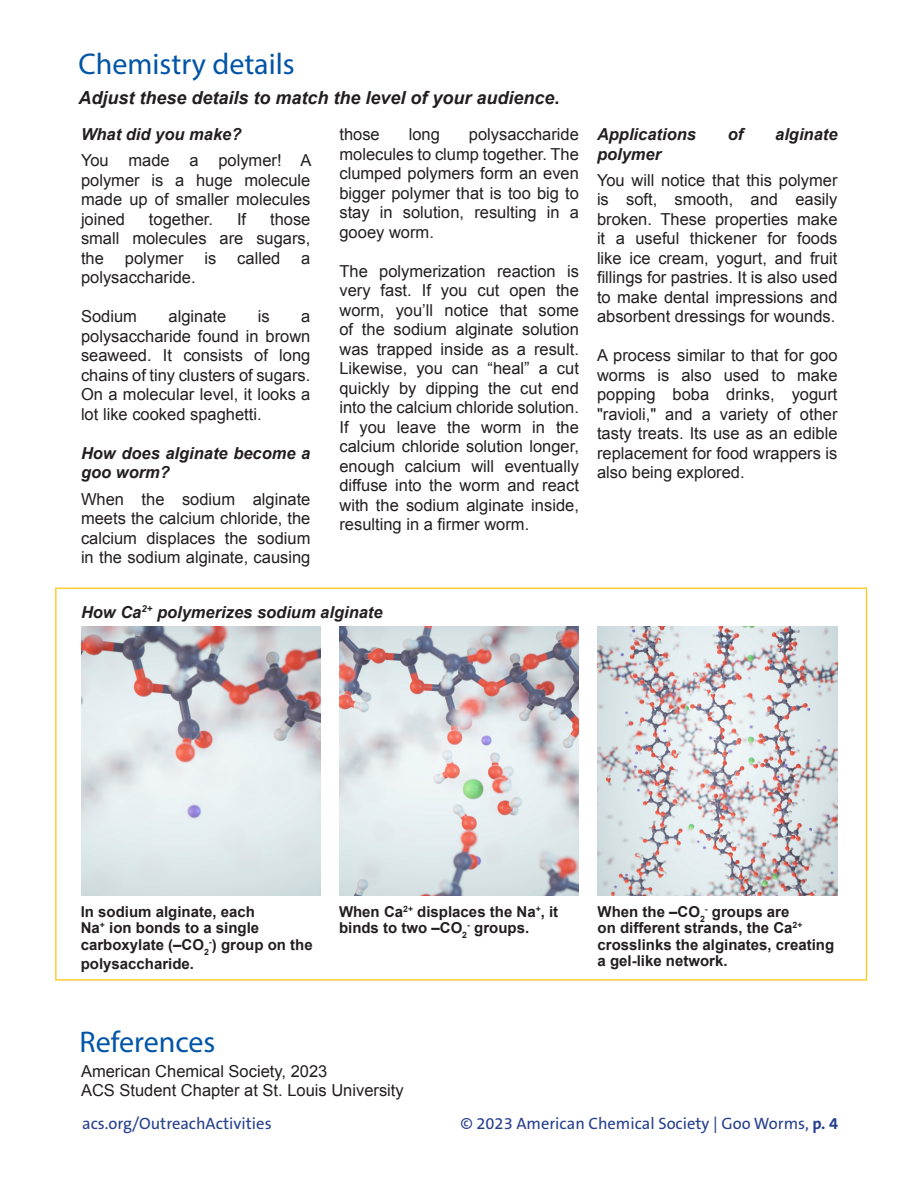
<style>
.page{position:relative;width:918px;height:1188px;background:#fff}
.page>*{position:absolute;margin:0;border:0;box-sizing:border-box;transform-origin:0 0}
.Header_2{font:30px "Myriad Pro";color:#0154a6}
.Body_text_steps{font:italic 700 18px "Arial";color:#231f20}
.Body_text{font:16.5px/19.5px "Arial";color:#231f20;text-align:justify}
.Body_header{font:italic 700 16.5px/19.5px "Arial";color:#231f20}
.t1{font:16.5px "The Sans ACS W5 Plain";color:#253f8e}
.Body_text_steps-2{font:16.5px "Arial";color:#231f20}
.Caption_style{font:700 15px/16.5px "Arial";color:#231f20}
.s1{font-style:normal}
.s2{font-family:"The Sans ACS W7";font-weight:700}
</style>
<div class="page">
<div style="left:55px;top:588px;width:812px;height:393px;background:#fff;border:2px solid #fecd33"></div>
<img style="left:81px;top:627px;width:240px;height:269px">
<img style="left:339px;top:626px;width:240px;height:270px">
<img style="left:597px;top:627px;width:241px;height:269px">
<p class="Header_2" style="left:78px;top:46px;width:218px">Chemistry details</p>
<p class="Body_text_steps" style="left:78px;top:86px;width:483px">Adjust these details to match the level of your audience<span class="s1">.</span></p>
<p class="Body_header" style="left:81px;top:125px;width:162px">What did you make?</p>
<p class="Body_text" style="left:81px;top:151px;width:232px">You made a polymer! A polymer is a huge molecule made up of smaller molecules joined</p>
<p class="Body_text" style="left:149px;top:210px;width:66px">together.</p>
<p class="Body_text" style="left:237px;top:210px;width:11px">If</p>
<p class="Body_text" style="left:81px;top:210px;width:231px;text-indent:189px">those small molecules are sugars, the</p>
<p class="Body_text" style="left:125px;top:249px;width:60px">polymer</p>
<p class="Body_text" style="left:204px;top:249px;width:13px">is</p>
<p class="Body_text" style="left:237px;top:249px;width:45px">called</p>
<p class="Body_text" style="left:301px;top:249px;width:11px">a</p>
<p class="Body_text" style="left:81px;top:268px;width:116px">polysaccharide.</p>
<p class="Body_text" style="left:81px;top:307px;width:57px">Sodium</p>
<p class="Body_text" style="left:168px;top:307px;width:59px">alginate</p>
<p class="Body_text" style="left:258px;top:307px;width:13px">is</p>
<p class="Body_text" style="left:81px;top:307px;width:231px;text-indent:220px">a polysaccharide found in brown seaweed. It consists of long chains of tiny clusters of sugars.<br>On a molecular level, it looks a lot like cooked spaghetti.</p>
<p class="Body_header" style="left:81px;top:444px;width:231px">How does alginate become a goo worm?</p>
<p class="Body_text" style="left:81px;top:489px;width:231px">When the sodium alginate meets the calcium chloride, the calcium displaces the sodium in the sodium alginate, causing</p>
<p class="Body_text" style="left:339px;top:125px;width:241px;text-indent:129px">polysaccharide molecules to clump together. The clumped polymers form an even bigger polymer that is too big to stay in solution, resulting in a gooey worm.</p>
<p class="Body_text" style="left:339px;top:261px;width:241px">The polymerization reaction is very fast. If you cut open the worm, you’ll notice that some of the sodium alginate solution was trapped inside as a result.<br>Likewise, you can “heal” a cut quickly by dipping the cut end into the calcium chloride solution.<br>If you leave the worm in the calcium chloride solution longer, enough calcium will eventually diffuse into the worm and react with the sodium alginate inside, resulting in a firmer worm.</p>
<p class="Body_text" style="left:339px;top:125px;width:42px">those</p>
<p class="Body_text" style="left:409px;top:125px;width:33px">long</p>
<p class="Body_header" style="left:81px;top:603px;width:303px">How Ca<sup>2+</sup> polymerizes sodium alginate</p>
<p class="Body_header" style="left:597px;top:125px;width:101px">Applications</p>
<p class="Body_header" style="left:728px;top:125px;width:17px">of</p>
<p class="Body_header" style="left:775px;top:125px;width:64px">alginate</p>
<p class="Body_header" style="left:597px;top:145px;width:66px">polymer</p>
<p class="Body_text" style="left:597px;top:171px;width:242px">You will notice that this polymer is soft, smooth, and easily broken. These properties make it a useful thickener for foods like ice cream, yogurt, and fruit fillings for pastries. It is also used to make dental impressions and absorbent dressings for wounds.</p>
<p class="Body_text" style="left:597px;top:346px;width:242px">A process similar to that for goo worms is also used to make popping boba drinks, yogurt "ravioli," and a variety of other tasty treats. Its use as an edible replacement for food wrappers is also being explored.</p>
<p class="Caption_style" style="left:81px;top:904px;width:233px">In sodium alginate, each<br>Na<sup>+</sup> ion bonds to a single carboxylate (–CO<sub>2</sub><sup>-</sup>) group on the</p>
<p class="Caption_style" style="left:81px;top:956px;width:115px">polysaccharide.</p>
<p class="Header_2" style="left:79px;top:1023px;width:138px">References</p>
<p class="Caption_style" style="left:339px;top:904px;width:221px">When Ca<sup>2+</sup> displaces the Na<sup>+</sup>, it binds to two –CO<sub>2</sub><sup>-</sup> groups.</p>
<p class="Caption_style" style="left:598px;top:904px;width:238px">When the –CO<sub>2</sub><sup>-</sup> groups are<br>on different strands, the Ca<sup>2+ </sup>crosslinks the alginates, creating a gel-like network.</p>
<p class="Body_text_steps-2" style="left:81px;top:1060px;width:248px">American Chemical Society, 2023</p>
<p class="Body_text_steps-2" style="left:81px;top:1080px;width:324px">ACS Student Chapter at St. Louis University</p>
<p class="t1" style="left:82px;top:1113px;width:191px">acs.org/OutreachActivities</p>
<p class="t1" style="left:460px;top:1113px;width:379px">© 2023 American Chemical Society | Goo Worms, <span class="s2">p. 4</span></p>
</div>
